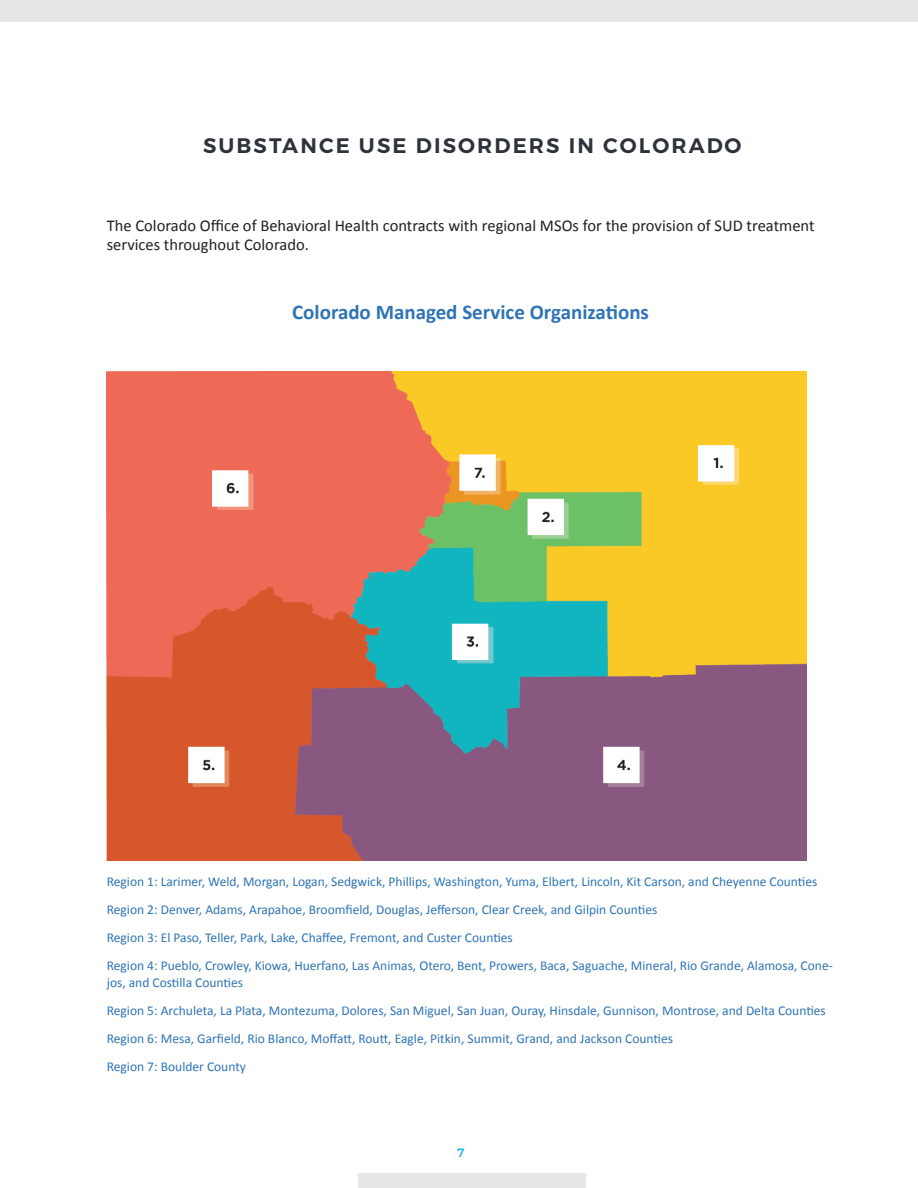
<style>
.page{position:relative;width:918px;height:1188px;background:#fff}
.page>*{position:absolute;margin:0;border:0;box-sizing:border-box;transform-origin:0 0}
.t1{font:700 21px "Calibri";color:#2e74b5}
.t2{font:600 21px "Montserrat";letter-spacing:.1em;color:#2d323b}
.t3{font:16.5px/19.8px "Calibri";color:#231f20}
.t4{font:13.5px/16.2px "Calibri";color:#2e74b5}
.t5{font:12px "Montserrat";color:#00aeef}
</style>
<div class="page">
<div style="left:0;top:0;width:918px;height:21px;background:#e6e7e9"></div>
<div style="left:358px;top:1173px;width:227px;height:15px;background:#e6e7e9"></div>
<img style="left:107px;top:372px;width:699px;height:489px">
<p class="t2" style="left:203px;top:133px;width:540px">SUBSTANCE USE DISORDERS IN COLORADO</p>
<p class="t3" style="left:107px;top:215px;width:709px">The Colorado Office of Behavioral Health contracts with regional MSOs for the provision of SUD treatment services throughout Colorado.</p>
<p class="t1" style="left:292px;top:299px;width:358px">Colorado Managed Service Organizations</p>
<p class="t4" style="left:107px;top:873px;width:712px">Region 1: Larimer, Weld, Morgan, Logan, Sedgwick, Phillips, Washington, Yuma, Elbert, Lincoln, Kit Carson, and Cheyenne Counties</p>
<p class="t4" style="left:107px;top:901px;width:552px">Region 2: Denver, Adams, Arapahoe, Broomfield, Douglas, Jefferson, Clear Creek, and Gilpin Counties</p>
<p class="t4" style="left:107px;top:930px;width:408px">Region 3: El Paso, Teller, Park, Lake, Chaffee, Fremont, and Custer Counties</p>
<p class="t4" style="left:107px;top:958px;width:728px">Region 4: Pueblo, Crowley, Kiowa, Huerfano, Las Animas, Otero, Bent, Prowers, Baca, Saguache, Mineral, Rio Grande, Alamosa, Cone&shy;jos, and Costilla Counties</p>
<p class="t4" style="left:107px;top:1002px;width:721px">Region 5: Archuleta, La Plata, Montezuma, Dolores, San Miguel, San Juan, Ouray, Hinsdale, Gunnison, Montrose, and Delta Counties</p>
<p class="t4" style="left:107px;top:1030px;width:568px">Region 6: Mesa, Garfield, Rio Blanco, Moffatt, Routt, Eagle, Pitkin, Summit, Grand, and Jackson Counties</p>
<p class="t4" style="left:107px;top:1059px;width:141px">Region 7: Boulder County</p>
<p class="t5" style="left:457px;top:1146px;width:9px">7</p>
</div>
